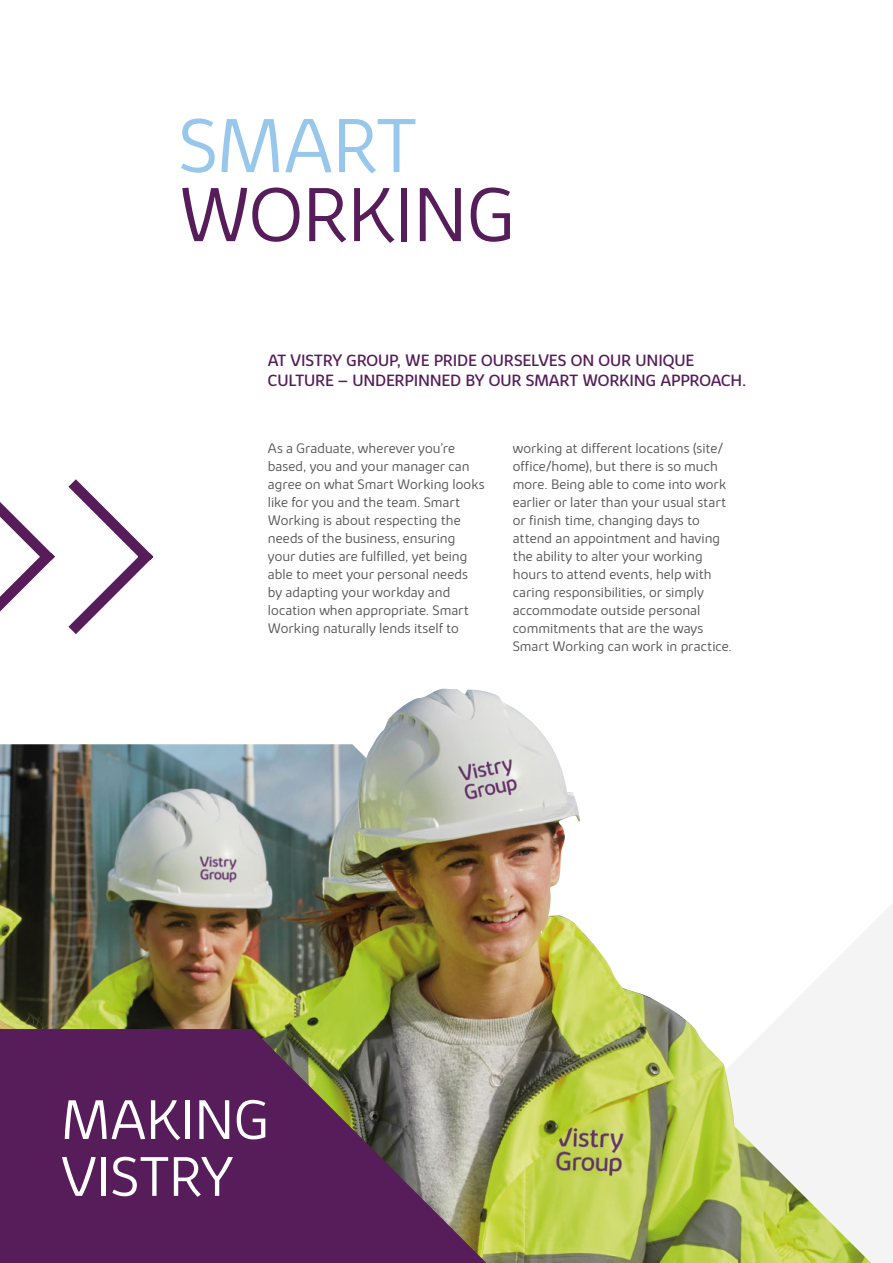
<style>
.page{position:relative;width:893px;height:1263px;background:#fff}
.page>*{position:absolute;margin:0;border:0;box-sizing:border-box;transform-origin:0 0}
.t1{font:300 78px "Bovis Sans";letter-spacing:-.005em;color:#561d5a}
.t2{font:300 78px "Bovis Sans";letter-spacing:-.01em;color:#98c7ec}
.t3{font:300 56.85px/56.8px "Bovis Sans";color:#fff}
.t4{font:16.5px/19.5px "Bovis Sans";letter-spacing:-.01em;color:#561d5a}
.t5{font:300 14.25px/18px "Bovis Sans";color:#575756}
</style>
<div class="page">
<div style="left:871px;top:904px;width:22px;height:359px;background:#f4f4f5"></div>
<svg style="left:0;top:479px;width:154px;height:155px"></svg>
<img style="left:0;top:744px;width:871px;height:519px">
<img style="left:362px;top:689px;width:378px;height:482px">
<svg style="left:0;top:1029px;width:486px;height:234px;background:#633860"></svg>
<h1 class="t2" style="left:179px;top:101px;width:239px">SMART</h1>
<h1 class="t1" style="left:179px;top:170px;width:338px">WORKING</h1>
<p class="t4" style="left:268px;top:350px;width:480px">AT VISTRY GROUP, WE PRIDE OURSELVES ON OUR UNIQUE<br>CULTURE – UNDERPINNED BY OUR SMART WORKING APPROACH.</p>
<p class="t5" style="left:268px;top:439px;width:218px">As a Graduate, wherever you’re based, you and your manager can agree on what Smart Working looks like for you and the team. Smart<br>Working is about respecting the needs of the business, ensuring your duties are fulfilled, yet being able to meet your personal needs by adapting your workday and location when appropriate. Smart<br>Working naturally lends itself to</p>
<p class="t5" style="left:513px;top:439px;width:221px">working at different locations (site/ office/home), but there is so much more. Being able to come into work earlier or later than your usual start or finish time, changing days to attend an appointment and having the ability to alter your working hours to attend events, help with caring responsibilities, or simply accommodate outside personal commitments that are the ways Smart Working can work in practice.</p>
<h2 class="t3" style="left:62px;top:1091px;width:209px">MAKING<br>VISTRY</h2>
</div>
